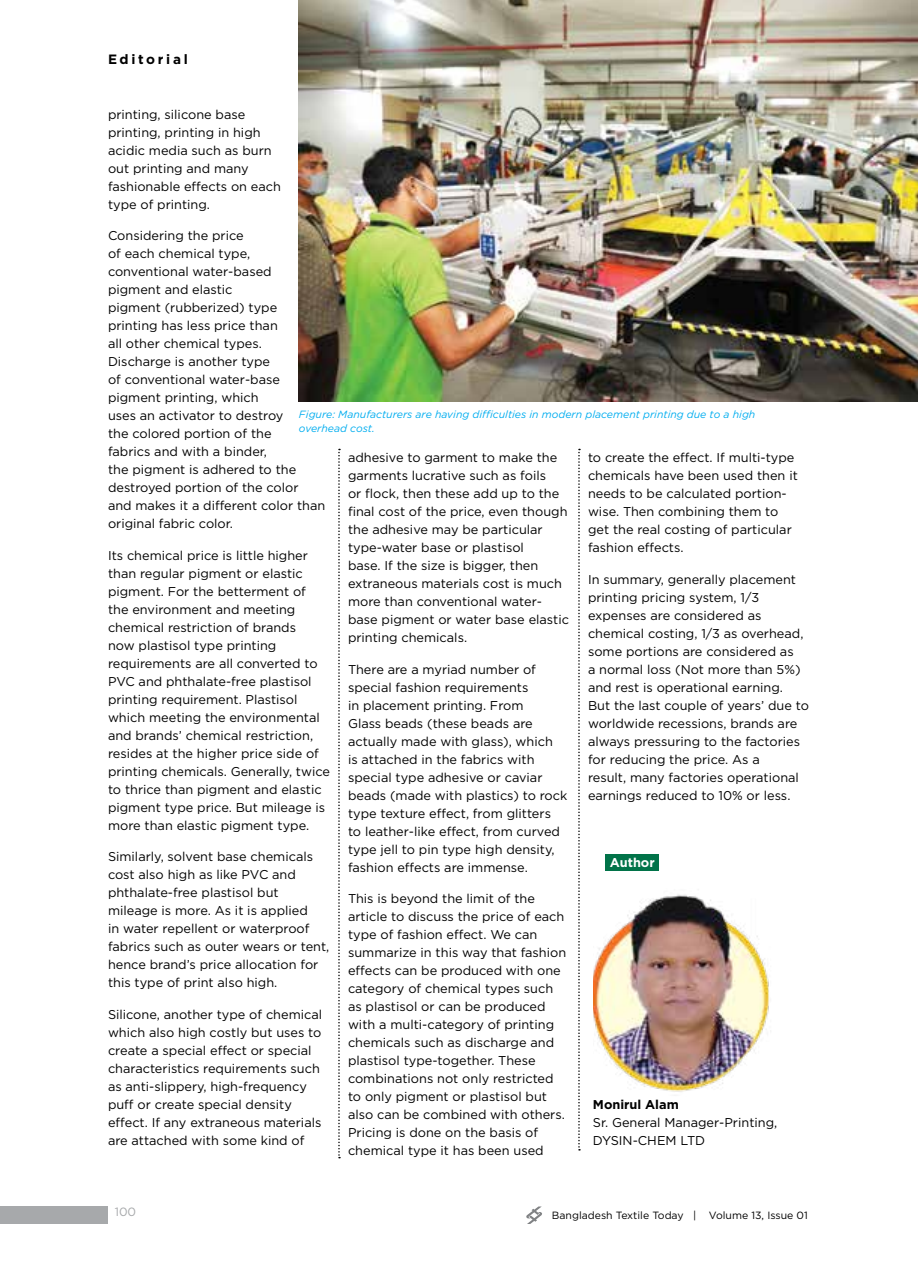
<style>
.page{position:relative;width:918px;height:1269px;background:#fff}
.page>*{position:absolute;margin:0;border:0;box-sizing:border-box;transform-origin:0 0}
.t1{font:700 13.5px "Gotham";letter-spacing:.2em;color:#000}
.t2{font:12.75px/18px "Gotham";color:#000}
.t3{font:700 12.75px "Gotham";color:#000}
.t4{font:700 12.75px "Gotham";color:#fff}
.t5{font:12px "Gotham";color:#a7a9ab}
.t6{font:italic 10.5px/13.5px "Gotham";color:#00adef}
.t7{font:10.5px "Gotham";color:#000}
</style>
<div class="page">
<img style="left:299px;top:0;width:619px;height:401px">
<img style="left:593px;top:894px;width:176px;height:198px">
<div style="left:605px;top:854px;width:54px;height:16px;background:#017349"></div>
<svg style="left:578px;top:449px;width:2px;height:702px"></svg>
<svg style="left:338px;top:449px;width:2px;height:709px"></svg>
<svg style="left:526px;top:1206px;width:16px;height:18px"></svg>
<div style="left:0;top:1206px;width:108px;height:18px;background:#a7a9ab"></div>
<p class="t1" style="left:108px;top:51px;width:81px">Editorial</p>
<p class="t2" style="left:108px;top:105px;width:175px">printing, silicone base printing, printing in high acidic media such as burn out printing and many fashionable effects on each type of printing.</p>
<p class="t2" style="left:108px;top:226px;width:219px">Considering the price<br>of each chemical type, conventional water-based pigment and elastic<br>pigment (rubberized) type printing has less price than<br>all other chemical types.<br>Discharge is another type<br>of conventional water-base pigment printing, which<br>uses an activator to destroy<br>the colored portion of the<br>fabrics and with a binder,<br>the pigment is adhered to the destroyed portion of the color and makes it a different color than original fabric color.</p>
<p class="t2" style="left:108px;top:546px;width:224px">Its chemical price is little higher than regular pigment or elastic pigment. For the betterment of<br>the environment and meeting chemical restriction of brands<br>now plastisol type printing requirements are all converted to PVC and phthalate-free plastisol printing requirement. Plastisol which meeting the environmental and brands’ chemical restriction, resides at the higher price side of printing chemicals. Generally, twice to thrice than pigment and elastic pigment type price. But mileage is more than elastic pigment type.</p>
<p class="t2" style="left:108px;top:848px;width:223px">Similarly, solvent base chemicals cost also high as like PVC and phthalate-free plastisol but mileage is more. As it is applied<br>in water repellent or waterproof fabrics such as outer wears or tent, hence brand’s price allocation for this type of print also high.</p>
<p class="t2" style="left:108px;top:1005px;width:216px">Silicone, another type of chemical which also high costly but uses to create a special effect or special characteristics requirements such as anti-slippery, high-frequency puff or create special density effect. If any extraneous materials are attached with some kind of</p>
<p class="t6" style="left:299px;top:408px;width:458px">Figure: Manufacturers are having difficulties in modern placement printing due to a high overhead cost.</p>
<p class="t2" style="left:348px;top:448px;width:222px">adhesive to garment to make the garments lucrative such as foils<br>or flock, then these add up to the final cost of the price, even though the adhesive may be particular type-water base or plastisol<br>base. If the size is bigger, then extraneous materials cost is much more than conventional water&shy;base pigment or water base elastic printing chemicals.</p>
<p class="t2" style="left:348px;top:660px;width:221px">There are a myriad number of special fashion requirements<br>in placement printing. From<br>Glass beads (these beads are actually made with glass), which<br>is attached in the fabrics with special type adhesive or caviar beads (made with plastics) to rock type texture effect, from glitters to leather-like effect, from curved type jell to pin type high density, fashion effects are immense.</p>
<p class="t2" style="left:348px;top:889px;width:220px">This is beyond the limit of the article to discuss the price of each type of fashion effect. We can summarize in this way that fashion effects can be produced with one category of chemical types such as plastisol or can be produced with a multi-category of printing chemicals such as discharge and plastisol type-together. These combinations not only restricted to only pigment or plastisol but also can be combined with others.<br>Pricing is done on the basis of chemical type it has been used</p>
<p class="t2" style="left:588px;top:448px;width:211px">to create the effect. If multi-type chemicals have been used then it needs to be calculated portion&shy;wise. Then combining them to get the real costing of particular fashion effects.</p>
<p class="t2" style="left:588px;top:570px;width:222px">In summary, generally placement printing pricing system, 1/3 expenses are considered as chemical costing, 1/3 as overhead, some portions are considered as<br>a normal loss (Not more than 5%) and rest is operational earning.<br>But the last couple of years’ due to worldwide recessions, brands are always pressuring to the factories for reducing the price. As a<br>result, many factories operational earnings reduced to 10% or less.</p>
<p class="t4" style="left:610px;top:854px;width:46px">Author</p>
<p class="t3" style="left:593px;top:1096px;width:87px">Monirul Alam</p>
<p class="t2" style="left:593px;top:1113px;width:186px">Sr. General Manager-Printing,<br>DYSIN-CHEM LTD</p>
<p class="t5" style="left:115px;top:1204px;width:23px">100</p>
<p class="t7" style="left:552px;top:1209px;width:257px">Bangladesh Textile Today | Volume 13, Issue 01</p>
</div>
